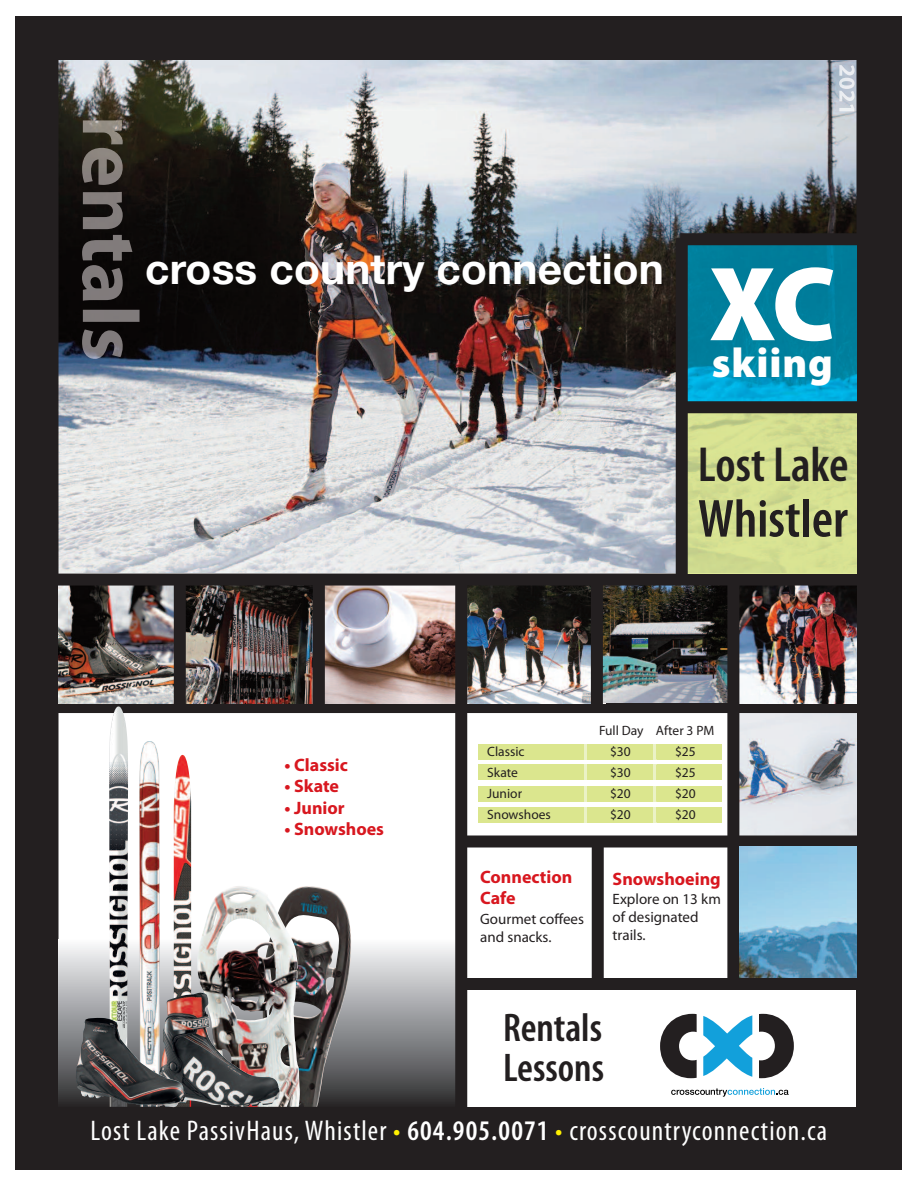
<style>
.page{position:relative;width:918px;height:1188px;background:#fff}
.page>*{position:absolute;margin:0;border:0;box-sizing:border-box;transform-origin:0 0}
.t1{font:900 106.5px "Myriad Pro";color:#fff}
.t2{font:600 condensed 54px "Myriad Pro";color:#231f20}
.t3{font:600 condensed 49.5px "Myriad Pro";color:#231f20}
.t4{font:700 42.3px "Helvetica Neue";letter-spacing:.005em;color:#fff}
.t5{font:900 41.55px "Myriad Pro";letter-spacing:.02em;color:#fff}
.t6{font:600 condensed 40.2px/40.2px "Myriad Pro";color:#231f20}
.t7{font:condensed 28.5px "Myriad Pro";letter-spacing:.04em;color:#fff}
.t8{font:700 18px/21.6px "Myriad Pro";color:#d8171f}
.t9{font:15px/18px "Myriad Pro";color:#231f20}
.t10{font:13.5px "Myriad Pro";color:#231f20}
.s1{color:#fff101}
.s2{font-weight:600}
</style>
<div class="page">
<div style="left:15px;top:16px;width:887px;height:1154px;background:#231f20"></div>
<div style="left:58px;top:60px;width:798px;height:1068px;background:#fff"></div>
<img style="left:59px;top:61px;width:796px;height:511px">
<div style="left:52px;top:54px;width:810px;height:1080px;border:6px solid #231f20"></div>
<div style="left:59px;top:939px;width:398px;height:170px;background:linear-gradient(to bottom,#fbfcfe,#2d2d2f)"></div>
<img style="left:739px;top:713px;width:118px;height:123px">
<div style="left:459px;top:836px;width:403px;height:12px;background:#231f20"></div>
<svg style="left:660px;top:1014px;width:37px;height:64px"></svg>
<svg style="left:703px;top:1015px;width:49px;height:62px"></svg>
<svg style="left:759px;top:1014px;width:35px;height:64px"></svg>
<svg style="left:671px;top:1088px;width:118px;height:9px"></svg>
<div style="left:52px;top:1107px;width:813px;height:41px;background:#231f20"></div>
<div style="left:53px;top:698px;width:809px;height:15px;background:#231f20"></div>
<img style="left:59px;top:586px;width:254px;height:118px">
<img style="left:325px;top:586px;width:130px;height:118px">
<img style="left:467px;top:586px;width:139px;height:118px">
<img style="left:603px;top:586px;width:124px;height:117px">
<img style="left:739px;top:586px;width:118px;height:118px">
<div style="left:174px;top:579px;width:12px;height:127px;background:#231f20"></div>
<div style="left:313px;top:579px;width:12px;height:127px;background:#231f20"></div>
<div style="left:53px;top:574px;width:809px;height:12px;background:#231f20"></div>
<div style="left:591px;top:579px;width:12px;height:127px;background:#231f20"></div>
<div style="left:727px;top:579px;width:12px;height:401px;background:#231f20"></div>
<div style="left:461px;top:978px;width:401px;height:12px;background:#231f20"></div>
<img style="left:839px;top:65px;width:16px;height:46px">
<img style="left:82px;top:120px;width:58px;height:239px">
<img style="left:688px;top:245px;width:168px;height:156px">
<hr style="left:680px;top:572px;width:176px;height:1px;background:#dee897">
<img style="left:688px;top:413px;width:168px;height:159px">
<div style="left:676px;top:238px;width:12px;height:339px;background:#231f20"></div>
<div style="left:680px;top:233px;width:182px;height:12px;background:#231f20"></div>
<div style="left:680px;top:401px;width:182px;height:12px;background:#231f20"></div>
<div style="left:455px;top:576px;width:12px;height:533px;background:#231f20"></div>
<img style="left:739px;top:847px;width:118px;height:131px">
<div style="left:478px;top:744px;width:243px;height:15px;background:#dbe68e"></div>
<div style="left:478px;top:765px;width:243px;height:15px;background:#dbe68e"></div>
<div style="left:478px;top:786px;width:243px;height:16px;background:#dbe68e"></div>
<div style="left:478px;top:807px;width:243px;height:15px;background:#dbe68e"></div>
<div style="left:592px;top:843px;width:12px;height:138px;background:#231f20"></div>
<svg style="left:584px;top:744px;width:3px;height:79px"></svg>
<svg style="left:653px;top:744px;width:3px;height:79px"></svg>
<img style="left:300px;top:886px;width:52px;height:221px">
<img style="left:194px;top:886px;width:106px;height:221px">
<img style="left:109px;top:706px;width:19px;height:312px">
<img style="left:139px;top:741px;width:21px;height:277px">
<img style="left:174px;top:755px;width:17px;height:238px">
<img style="left:159px;top:993px;width:121px;height:114px">
<img style="left:76px;top:1018px;width:109px;height:89px">
<h3 class="t4" style="left:145px;top:243px;width:520px">cross country connection</h3>
<h1 class="t1" style="left:709px;top:264px;width:128px">XC</h1>
<h3 class="t5" style="left:712px;top:347px;width:122px">skiing</h3>
<h3 class="t3" style="left:698px;top:447px;width:152px">Lost Lake</h3>
<h2 class="t2" style="left:698px;top:500px;width:151px">Whistler</h2>
<p class="t8" style="left:284px;top:755px;width:65px">• Classic</p>
<p class="t8" style="left:284px;top:777px;width:56px">• Skate</p>
<p class="t8" style="left:284px;top:798px;width:62px">• Junior</p>
<p class="t8" style="left:284px;top:820px;width:101px">• Snowshoes</p>
<p class="t10" style="left:599px;top:726px;width:117px">Full Day After 3 PM</p>
<p class="t10" style="left:487px;top:747px;width:39px">Classic</p>
<p class="t10" style="left:610px;top:747px;width:22px">$30</p>
<p class="t10" style="left:675px;top:747px;width:22px">$25</p>
<p class="t10" style="left:487px;top:768px;width:32px">Skate</p>
<p class="t10" style="left:610px;top:768px;width:22px">$30</p>
<p class="t10" style="left:675px;top:768px;width:22px">$25</p>
<p class="t10" style="left:487px;top:789px;width:36px">Junior</p>
<p class="t10" style="left:610px;top:789px;width:22px">$20</p>
<p class="t10" style="left:675px;top:789px;width:22px">$20</p>
<p class="t10" style="left:487px;top:810px;width:65px">Snowshoes</p>
<p class="t10" style="left:610px;top:810px;width:22px">$20</p>
<p class="t10" style="left:675px;top:810px;width:22px">$20</p>
<p class="t8" style="left:480px;top:867px;width:94px">Connection<br>Cafe</p>
<p class="t9" style="left:480px;top:911px;width:105px">Gourmet coffees and snacks.</p>
<p class="t8" style="left:613px;top:869px;width:110px">Snowshoeing</p>
<p class="t9" style="left:613px;top:891px;width:110px">Explore on 13 km of designated trails.</p>
<h3 class="t6" style="left:503px;top:1011px;width:103px">Rentals<br>Lessons</h3>
<p class="t7" style="left:91px;top:1121px;width:738px">Lost Lake PassivHaus, Whistler <span class="s1">•</span> <span class="s2">604.905.0071</span> <span class="s1">•</span> crosscountryconnection.ca</p>
</div>
